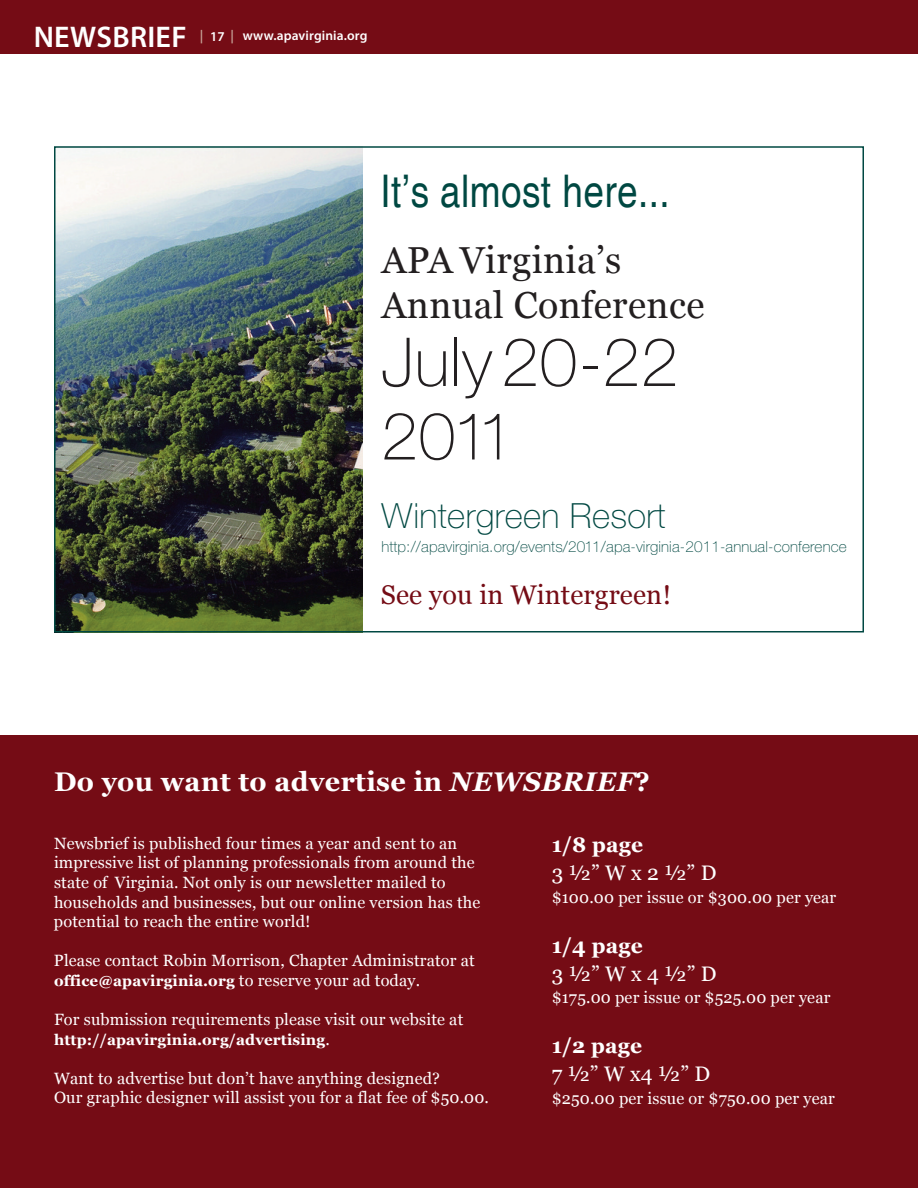
<style>
.page{position:relative;width:918px;height:1188px;background:#fff}
.page>*{position:absolute;margin:0;border:0;box-sizing:border-box;transform-origin:0 0}
.t1{font:100 67.5px "Helvetica Neue";letter-spacing:.01em;color:#231f20}
.t2{font:100 66px "Helvetica Neue";color:#231f20}
.t3{font:condensed 45px "Helvetica";letter-spacing:.01em;color:#004842}
.t4{font:37.5px/45px "Georgia";letter-spacing:.01em;color:#231f20}
.t5{font:100 34.8px "Helvetica Neue";letter-spacing:.01em;color:#004842}
.t6{font:600 30px "Myriad Pro";letter-spacing:.01em;color:#fff}
.t7{font:700 27px "Georgia";letter-spacing:.015em;color:#fff}
.t8{font:27px "Georgia";letter-spacing:.005em;color:#750c15}
.t9{font:21px "Georgia";letter-spacing:.26em;color:#fff}
.t10{font:700 21px "Georgia";letter-spacing:.01em;color:#fff}
.t11{font:16.35px/19.6px "Georgia";letter-spacing:.01em;color:#fff}
.t12{font:100 15.3px "Helvetica Neue";letter-spacing:.01em;color:#004842}
.t13{font:700 15.15px "Georgia";letter-spacing:.01em;color:#fff}
.t14{font:600 13.5px "Myriad Pro";letter-spacing:.01em;color:#fff}
.s1{color:#c8a499}
.s2{font-style:italic}
.s3{font-weight:400;font-size:16.35px}
</style>
<div class="page">
<img style="left:57px;top:149px;width:305px;height:481px">
<div style="left:0;top:735px;width:918px;height:453px;background:#750c15"></div>
<div style="left:0;top:0;width:918px;height:54px;background:#750c15"></div>
<h3 class="t6" style="left:34px;top:25px;width:154px">NEWSBRIEF</h3>
<p class="t14" style="left:200px;top:30px;width:169px"><span class="s1">|</span> 17 <span class="s1">|</span> www.apavirginia.org</p>
<h3 class="t3" style="left:381px;top:165px;width:291px">It’s almost here...</h3>
<h3 class="t4" style="left:381px;top:238px;width:325px">APA Virginia’s<br>Annual Conference</h3>
<h1 class="t1" style="left:381px;top:338px;width:299px">July20-22</h1>
<h2 class="t2" style="left:381px;top:412px;width:134px">2011</h2>
<h3 class="t5" style="left:381px;top:503px;width:286px">Wintergreen Resort</h3>
<p class="t12" style="left:381px;top:541px;width:467px">http://apavirginia.org/events/2011/apa-virginia-2011-annual-conference</p>
<h3 class="t8" style="left:381px;top:580px;width:292px">See you in Wintergreen!</h3>
<h3 class="t7" style="left:54px;top:766px;width:598px">Do you want to advertise in <span class="s2">NEWSBRIEF</span>?</h3>
<p class="t11" style="left:54px;top:833px;width:428px">Newsbrief is published four times a year and sent to an impressive list of planning professionals from around the state of Virginia. Not only is our newsletter mailed to households and businesses, but our online version has the potential to reach the entire world!</p>
<p class="t11" style="left:54px;top:951px;width:422px">Please contact Robin Morrison, Chapter Administrator at</p>
<p class="t13" style="left:54px;top:972px;width:368px">office@apavirginia.org <span class="s3">to reserve your ad today.</span></p>
<p class="t11" style="left:54px;top:1010px;width:411px">For submission requirements please visit our website at</p>
<p class="t13" style="left:54px;top:1031px;width:277px">http://apavirginia.org/advertising<span class="s3">.</span></p>
<p class="t11" style="left:54px;top:1068px;width:437px">Want to advertise but don’t have anything designed?<br>Our graphic designer will assist you for a flat fee of $50.00.</p>
<p class="t10" style="left:552px;top:833px;width:93px">1/8 page</p>
<p class="t9" style="left:552px;top:861px;width:166px">3½”Wx2½”D</p>
<p class="t11" style="left:552px;top:887px;width:286px">$100.00 per issue or $300.00 per year</p>
<p class="t10" style="left:552px;top:934px;width:93px">1/4 page</p>
<p class="t9" style="left:552px;top:961px;width:166px">3½”Wx4½”D</p>
<p class="t11" style="left:552px;top:987px;width:280px">$175.00 per issue or $525.00 per year</p>
<p class="t10" style="left:552px;top:1034px;width:92px">1/2 page</p>
<p class="t9" style="left:552px;top:1062px;width:160px">7½”Wx4½”D</p>
<p class="t11" style="left:552px;top:1088px;width:285px">$250.00 per issue or $750.00 per year</p>
</div>
